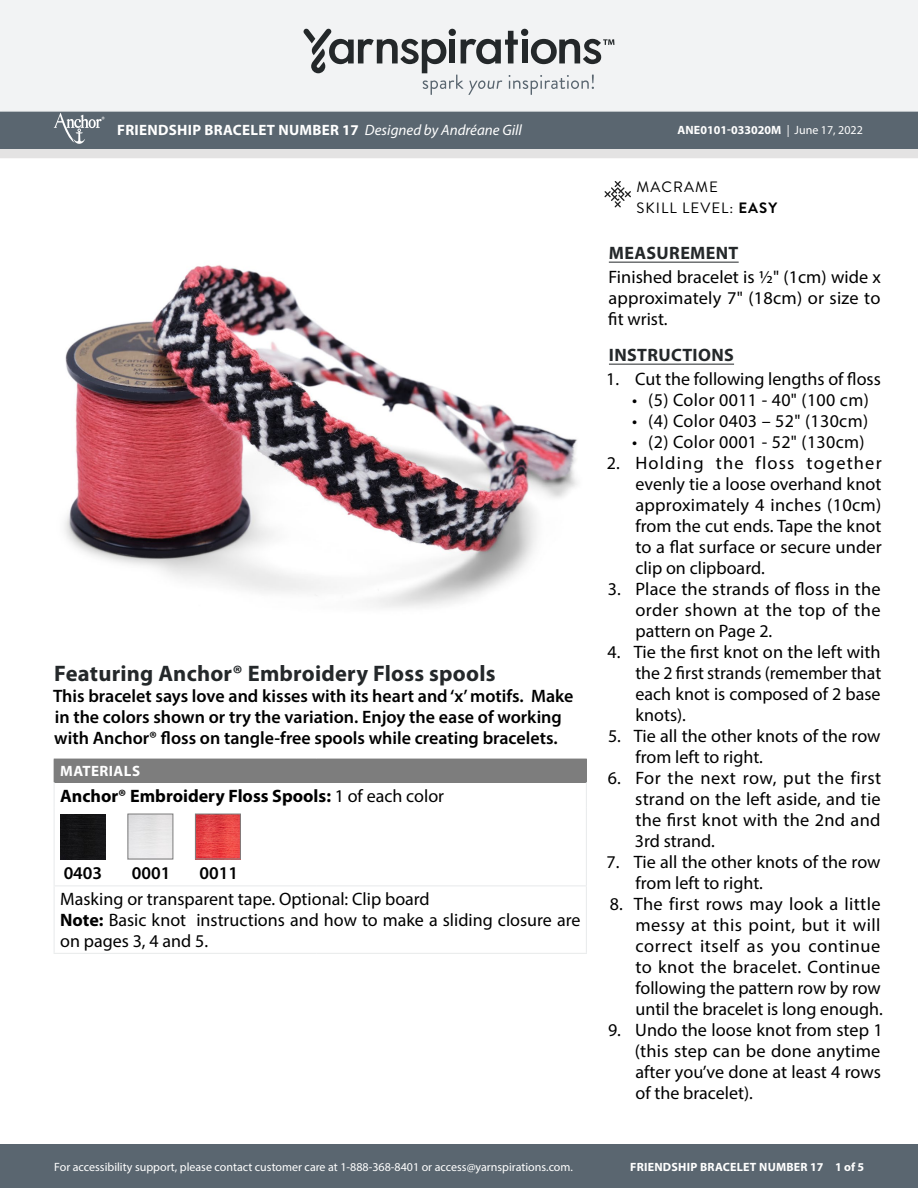
<style>
.page{position:relative;width:918px;height:1188px;background:#fff}
.page>*{position:absolute;margin:0;border:0;box-sizing:border-box;transform-origin:0 0}
.Featuring{font:700 22.5px "Myriad Pro";letter-spacing:.01em;color:#24282a}
.Material_-__Colors_i{font:18px/21px "Myriad Pro";color:#000;text-align:justify}
.Material_-__Colors_i-2{font:18px/21px "Myriad Pro";letter-spacing:.02em;color:#000}
.Romance_Copy{font:600 18px/21px "Myriad Pro";color:#000}
.Body_-__With_auto_st{font:18px/21px "Myriad Pro";letter-spacing:.005em;color:#000;text-align:justify}
.Materials_-_Brand{font:700 18px "Myriad Pro";color:#000}
.Body_-_HEADERS_-_Und{font:700 18px "Myriad Pro";letter-spacing:.02em;color:#24282a}
.Diagram___Schematic{font:600 18px "Myriad Pro";color:#000}
.Materials_-__Header{font:700 15px "Myriad Pro";letter-spacing:.02em;color:#fff}
.Type_of_pattern___Sk{font:15px "Brandon Grotesque";letter-spacing:.07em;color:#000}
.t1{font:12px "Myriad Pro";color:#fff}
.t2{font:700 12px "Myriad Pro";letter-spacing:.02em;color:#fff}
.t3{font:700 12px "Myriad Pro";color:#fff}
.t4{font:500 6px "Avenir Next LT Pro";color:#fff}
.s1{font-weight:400;font-style:italic}
.s2{font-weight:400}
.s3{font-weight:700}
</style>
<div class="page">
<div style="left:0;top:1145px;width:918px;height:43px;background:#5a6670"></div>
<div style="left:0;top:148px;width:918px;height:10px;background:#e4e3e3"></div>
<div style="left:0;top:111px;width:918px;height:38px;background:#5a6670"></div>
<div style="left:0;top:0;width:918px;height:112px;background:#f2f3f4;border:2px solid #f2f3f4"></div>
<svg style="left:303px;top:29px;width:311px;height:66px"></svg>
<svg style="left:54px;top:113px;width:48px;height:31px"></svg>
<hr style="left:609px;top:262px;width:130px;height:1px;background:#24282a">
<hr style="left:609px;top:364px;width:125px;height:1px;background:#24282a">
<div style="left:54px;top:759px;width:532px;height:23px;background:#7d7d7d"></div>
<svg style="left:54px;top:782px;width:1px;height:26px"></svg>
<svg style="left:586px;top:759px;width:1px;height:49px"></svg>
<hr style="left:54px;top:808px;width:1px;height:77px;background:#eaeced">
<hr style="left:586px;top:808px;width:1px;height:77px;background:#eaeced">
<hr style="left:54px;top:886px;width:1px;height:67px;background:#eaeced">
<hr style="left:54px;top:953px;width:263px;height:1px;background:#eaeced">
<hr style="left:317px;top:953px;width:270px;height:1px;background:#eaeced">
<hr style="left:586px;top:886px;width:1px;height:67px;background:#eaeced">
<hr style="left:54px;top:885px;width:263px;height:1px;background:#eaeced">
<hr style="left:317px;top:885px;width:270px;height:1px;background:#eaeced">
<div style="left:60px;top:814px;width:45px;height:45px;background:#141416"></div>
<div style="left:128px;top:814px;width:45px;height:45px;border:1px solid #7d7d7d"></div>
<img style="left:197px;top:816px;width:42px;height:41px">
<div style="left:195px;top:814px;width:46px;height:45px;border:1px solid #7d7d7d"></div>
<svg style="left:605px;top:181px;width:26px;height:26px"></svg>
<img style="left:64px;top:265px;width:513px;height:343px">
<p class="t4" style="left:101px;top:116px;width:5px">®</p>
<p class="Materials_-__Header" style="left:117px;top:120px;width:406px">FRIENDSHIP BRACELET NUMBER 17 <span class="s1">Designed by Andréane Gill</span></p>
<p class="t3" style="left:677px;top:123px;width:187px">ANE0101-033020M <span class="s2">| June 17, 2022</span></p>
<p class="Type_of_pattern___Sk" style="left:637px;top:177px;width:83px">MACRAME</p>
<p class="Type_of_pattern___Sk" style="left:637px;top:197px;width:142px">SKILL LEVEL: <span class="s3">EASY</span></p>
<p class="Featuring" style="left:54px;top:658px;width:443px">Featuring Anchor® Embroidery Floss spools</p>
<p class="Romance_Copy" style="left:53px;top:685px;width:522px">This bracelet says love and kisses with its heart and ‘x’ motifs. Make in the colors shown or try the variation. Enjoy the ease of working with Anchor® floss on tangle-free spools while creating bracelets.</p>
<p class="Materials_-__Header" style="left:60px;top:761px;width:81px">MATERIALS</p>
<p class="Materials_-_Brand" style="left:60px;top:784px;width:386px">Anchor® Embroidery Floss Spools: <span class="s2">1 of each color</span></p>
<p class="Diagram___Schematic" style="left:64px;top:861px;width:40px">0403</p>
<p class="Diagram___Schematic" style="left:132px;top:861px;width:40px">0001</p>
<p class="Diagram___Schematic" style="left:199px;top:861px;width:40px">0011</p>
<p class="Material_-__Colors_i" style="left:60px;top:889px;width:371px">Masking or transparent tape. Optional: Clip board</p>
<p class="Material_-__Colors_i" style="left:60px;top:910px;width:522px"><span class="s3">Note:</span> Basic knot instructions and how to make a sliding closure are on pages 3, 4 and 5.</p>
<p class="Body_-_HEADERS_-_Und" style="left:609px;top:241px;width:131px">MEASUREMENT</p>
<p class="Body_-__With_auto_st" style="left:608px;top:266px;width:274px">Finished bracelet is 1/2" (1cm) wide x approximately 7" (18cm) or size to fit wrist.</p>
<p class="Body_-_HEADERS_-_Und" style="left:609px;top:343px;width:126px">INSTRUCTIONS</p>
<p class="Material_-__Colors_i" style="left:606px;top:368px;width:276px">1. Cut the following lengths of floss</p>
<p class="Material_-__Colors_i-2" style="left:632px;top:389px;width:238px">• (5) Color 0011 - 40" (100 cm)</p>
<p class="Material_-__Colors_i-2" style="left:632px;top:410px;width:238px">• (4) Color 0403 – 52" (130cm)</p>
<p class="Material_-__Colors_i-2" style="left:632px;top:431px;width:234px">• (2) Color 0001 - 52" (130cm)</p>
<p class="Material_-__Colors_i" style="left:635px;top:452px;width:248px;text-indent:-28px">2. Holding the floss together evenly tie a loose overhand knot approximately 4 inches (10cm) from the cut ends. Tape the knot to a flat surface or secure under clip on clipboard.</p>
<p class="Material_-__Colors_i" style="left:636px;top:578px;width:247px;text-indent:-28px">3. Place the strands of floss in the order shown at the top of the pattern on Page 2.</p>
<p class="Material_-__Colors_i" style="left:635px;top:641px;width:247px;text-indent:-28px">4. Tie the first knot on the left with the 2 first strands (remember that each knot is composed of 2 base knots).</p>
<p class="Material_-__Colors_i" style="left:636px;top:725px;width:247px;text-indent:-28px">5. Tie all the other knots of the row from left to right.</p>
<p class="Material_-__Colors_i" style="left:635px;top:767px;width:248px;text-indent:-27px">6. For the next row, put the first strand on the left aside, and tie the first knot with the 2nd and 3rd strand.</p>
<p class="Material_-__Colors_i" style="left:636px;top:851px;width:247px;text-indent:-29px">7. Tie all the other knots of the row from left to right.</p>
<p class="Material_-__Colors_i-2" style="left:635px;top:893px;width:249px;text-indent:-26px">8. The first rows may look a little messy at this point, but it will correct itself as you continue to knot the bracelet. Continue following the pattern row by row until the bracelet is long enough.</p>
<p class="Material_-__Colors_i" style="left:635px;top:1019px;width:249px;text-align:left;text-indent:-27px">9. Undo the loose knot from step 1 (this step can be done anytime after you’ve done at least 4 rows of the bracelet).</p>
<p class="t1" style="left:54px;top:1159px;width:520px">For accessibility support, please contact customer care at 1-888-368-8401 or access@yarnspirations.com.</p>
<p class="t2" style="left:630px;top:1159px;width:236px">FRIENDSHIP BRACELET NUMBER 17 1 of 5</p>
</div>
